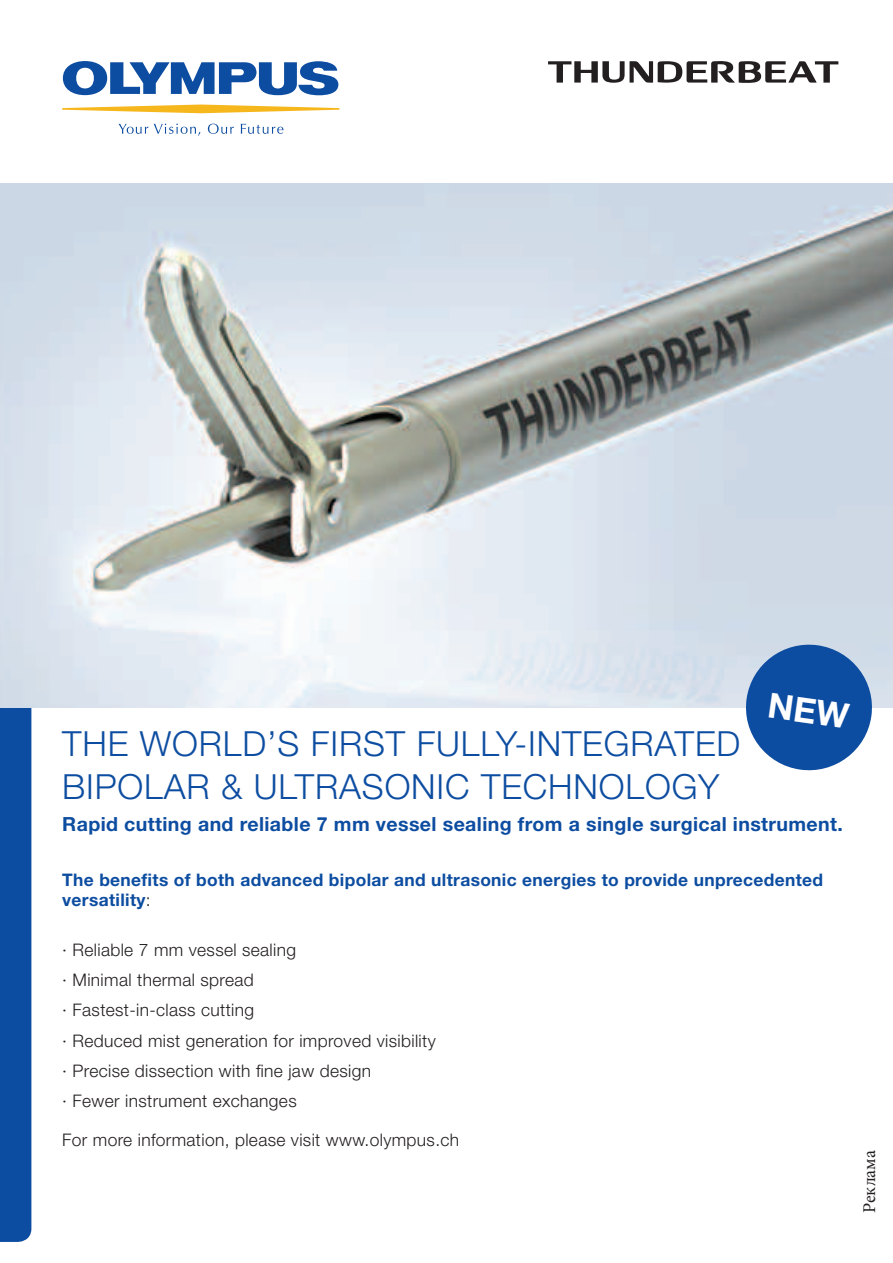
<style>
.page{position:relative;width:893px;height:1263px;background:#fff}
.page>*{position:absolute;margin:0;border:0;box-sizing:border-box;transform-origin:0 0}
.t1{font:34.65px/42.6px "Helvetica Neue LT Pro Lt+VFGJPV";letter-spacing:.025em;color:#0d4da1}
.t2{font:19.5px "Helvetica Neue LT Pro Bd+PKIHGK";letter-spacing:.02em;color:#0d4da1}
.t3{font:18px "Minion Pro Regular+BYQPXI";color:#231f20}
.t4{font:17.25px/30.3px "Helvetica Neue LT Pro Lt+VFGJPV";letter-spacing:.02em;color:#231f20}
.t5{font:17.25px/19.5px "Helvetica Neue LT Pro Bd+PKIHGK";letter-spacing:.02em;color:#0d4da1}
.s1{font-family:"Helvetica Neue LT Pro Lt+VFGJPV";color:#231f20}
</style>
<div class="page">
<svg style="left:63px;top:61px;width:275px;height:34px"></svg>
<svg style="left:62px;top:105px;width:277px;height:8px"></svg>
<svg style="left:119px;top:124px;width:29px;height:10px"></svg>
<svg style="left:154px;top:124px;width:46px;height:12px"></svg>
<svg style="left:208px;top:124px;width:26px;height:10px"></svg>
<svg style="left:241px;top:124px;width:42px;height:10px"></svg>
<img style="left:3px;top:184px;width:890px;height:523px">
<svg style="left:548px;top:61px;width:290px;height:22px"></svg>
<div style="left:0;top:691px;width:31px;height:551px;background:#0d4da1"></div>
<svg style="left:742px;top:640px;width:134px;height:131px;background:#4c7bb8"></svg>
<h1 class="t1" style="left:62px;top:726px;width:680px">THE WORLD’S FIRST FULLY-INTEGRATED<br>BIPOLAR &amp; ULTRASONIC TECHNOLOGY</h1>
<p class="t2" style="left:62px;top:817px;width:782px">Rapid cutting and reliable 7 mm vessel sealing from a single surgical instrument.</p>
<p class="t5" style="left:62px;top:872px;width:762px">The benefits of both advanced bipolar and ultrasonic energies to provide unprecedented versatility<span class="s1">:</span></p>
<p class="t4" style="left:62px;top:936px;width:375px">· Reliable 7 mm vessel sealing<br>· Minimal thermal spread<br>· Fastest-in-class cutting<br>· Reduced mist generation for improved visibility · Precise dissection with fine jaw design<br>· Fewer instrument exchanges</p>
<p class="t4" style="left:62px;top:1126px;width:398px">For more information, please visit www.olympus.ch</p>
<p class="t3" style="left:863px;top:1213px;width:64px;rotate:-90deg">Реклама</p>
</div>
